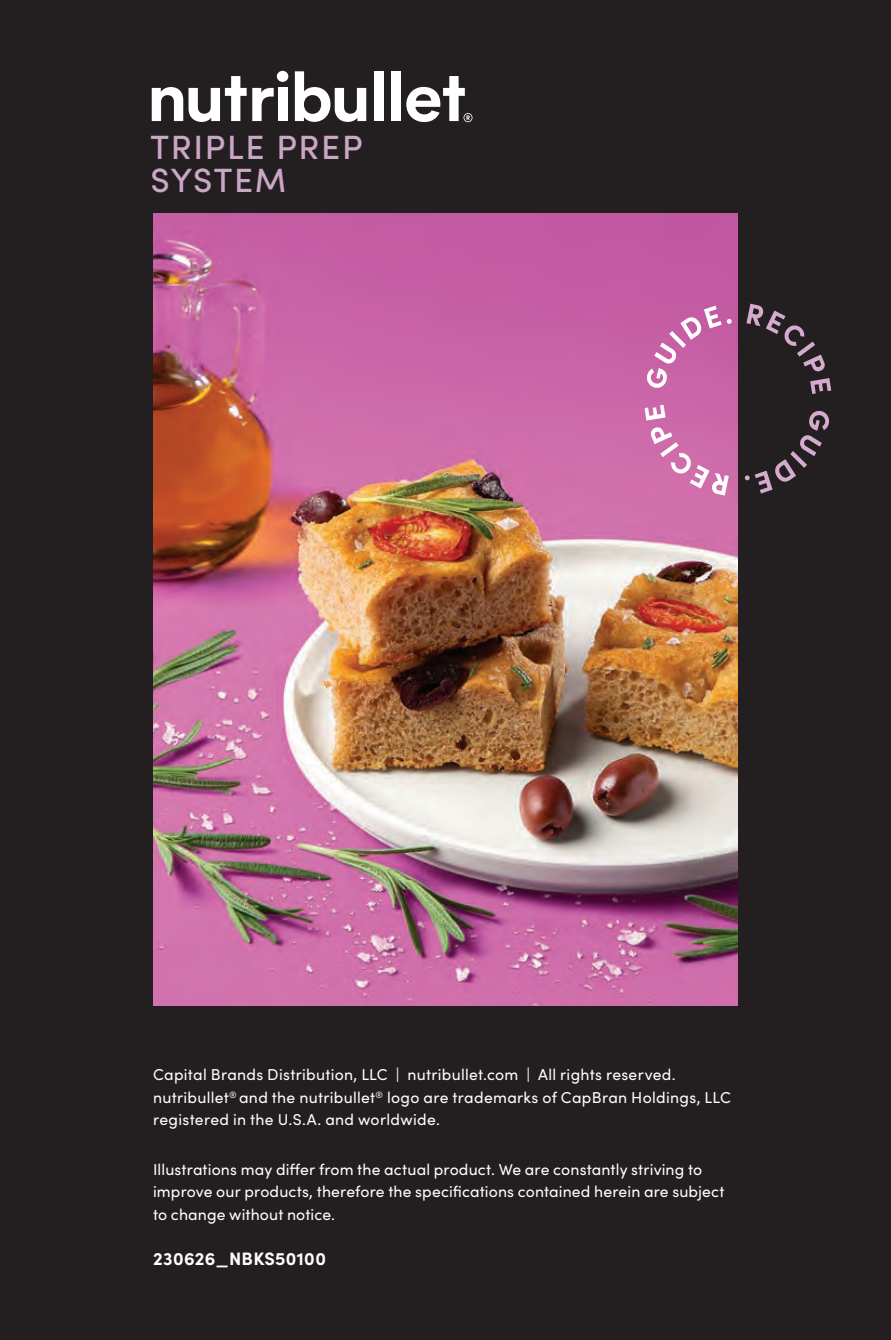
<style>
.page{position:relative;width:891px;height:1340px;background:#fff}
.page>*{position:absolute;margin:0;border:0;box-sizing:border-box;transform-origin:0 0}
.t1{font:500 33.75px/32.9px "Sofia Pro";letter-spacing:.05em;color:#caa6c7}
.t2{font:700 18px "Sofia Pro";letter-spacing:.02em;color:#fff}
.t3{font:15.75px/22.5px "Sofia Pro";letter-spacing:.01em;color:#fff}
</style>
<div class="page">
<div style="left:0;top:0;width:891px;height:1339px;background:#231f20"></div>
<img style="left:153px;top:213px;width:585px;height:792px">
<svg style="left:746px;top:304px;width:79px;height:67px"></svg>
<svg style="left:810px;top:378px;width:21px;height:16px"></svg>
<svg style="left:745px;top:411px;width:84px;height:82px"></svg>
<svg style="left:651px;top:427px;width:78px;height:68px;background:#d581b6"></svg>
<svg style="left:645px;top:405px;width:21px;height:15px"></svg>
<svg style="left:647px;top:305px;width:85px;height:83px;background:#cc72af"></svg>
<svg style="left:152px;top:87px;width:31px;height:34px"></svg>
<div style="left:278px;top:88px;width:9px;height:33px;background:#fff"></div>
<svg style="left:295px;top:71px;width:71px;height:51px"></svg>
<div style="left:374px;top:71px;width:10px;height:50px;background:#fff"></div>
<div style="left:392px;top:71px;width:9px;height:50px;background:#fff"></div>
<svg style="left:189px;top:76px;width:85px;height:46px"></svg>
<div style="left:277px;top:71px;width:11px;height:11px;background:#fff;border-radius:50%"></div>
<svg style="left:406px;top:76px;width:66px;height:46px"></svg>
<p class="t1" style="left:151px;top:129px;width:213px">TRIPLE PREP<br>SYSTEM</p>
<p class="t3" style="left:153px;top:1062px;width:524px">Capital Brands Distribution, LLC | nutribullet.com | All rights reserved.</p>
<p class="t3" style="left:153px;top:1085px;width:579px">nutribullet<sup>®</sup> and the nutribullet<sup>®</sup> logo are trademarks of CapBran Holdings, LLC registered in the U.S.A. and worldwide.</p>
<p class="t3" style="left:153px;top:1157px;width:573px">Illustrations may differ from the actual product. We are constantly striving to improve our products, therefore the specifications contained herein are subject to change without notice.</p>
<p class="t2" style="left:153px;top:1244px;width:174px">230626_NBKS50100</p>
</div>
